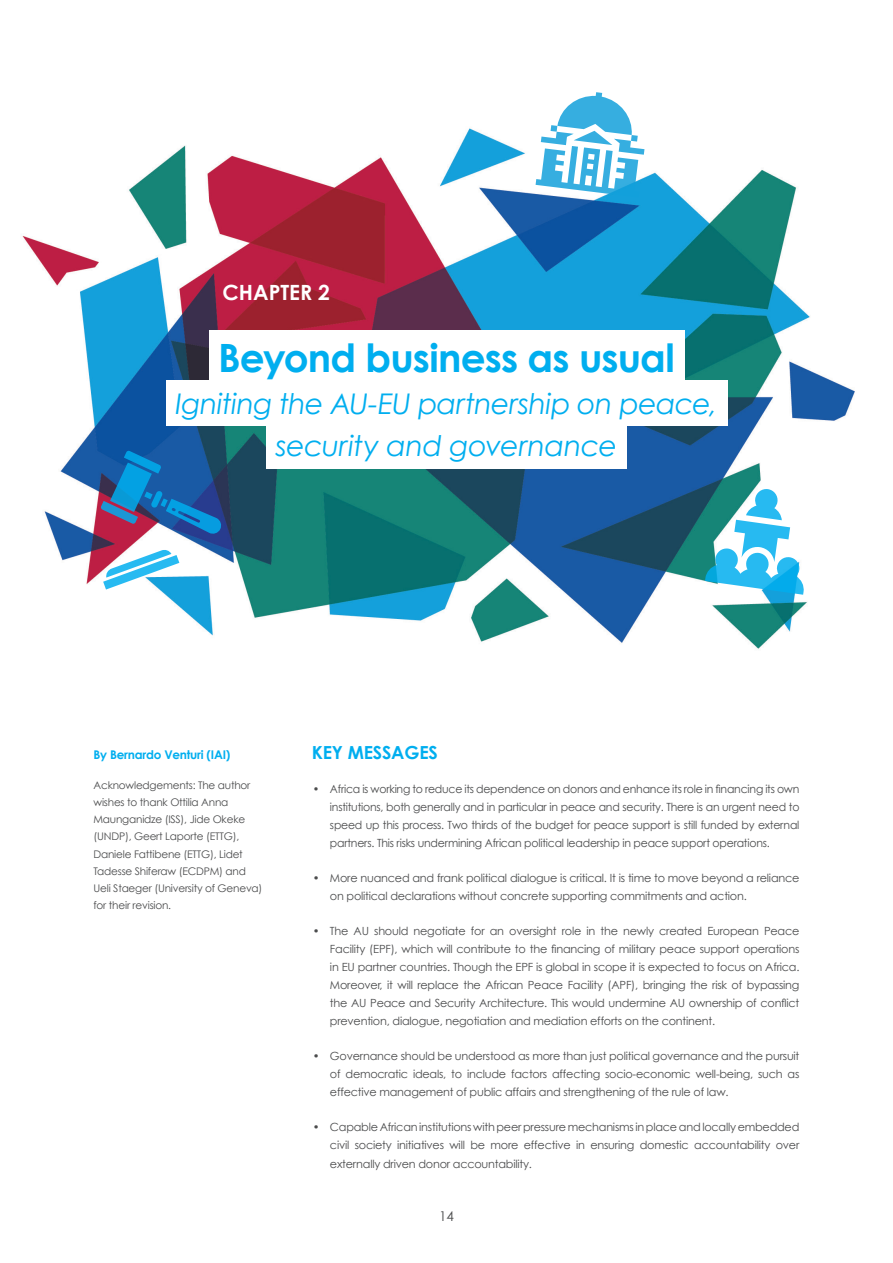
<style>
.page{position:relative;width:893px;height:1263px;background:#fff}
.page>*{position:absolute;margin:0;border:0;box-sizing:border-box;transform-origin:0 0}
.TITLE_FRONTPAGE{font:700 39px "Century Gothic";letter-spacing:-.025em;color:#00aeef}
.TITLE_FRONTPAGE-2{font:italic 28.5px "Century Gothic";letter-spacing:-.015em;color:#00aeef}
.t1{font:700 21px "Century Gothic";color:#fff}
.t2{font:700 18px "Century Gothic";letter-spacing:-.01em;color:#00aeef}
.t3{font:13.5px "Century Gothic";color:#4b4c4d}
.WRITERS{font:700 12px "Century Gothic";letter-spacing:-.02em;color:#00aeef}
.t4{font:11.25px/18px "Century Gothic";letter-spacing:-.02em;color:#4b4c4d;text-align:justify}
.t5{font:10.5px/17.2px "Century Gothic";letter-spacing:-.02em;color:#4b4c4d}
</style>
<div class="page">
<img style="left:22px;top:128px;width:833px;height:521px">
<div style="left:208px;top:331px;width:476px;height:55px;background:#fff"></div>
<div style="left:166px;top:381px;width:561px;height:45px;background:#fff"></div>
<div style="left:266px;top:423px;width:361px;height:45px;background:#fff"></div>
<svg style="left:103px;top:549px;width:76px;height:40px"></svg>
<svg style="left:101px;top:450px;width:121px;height:85px;background:#2d62a2"></svg>
<svg style="left:705px;top:488px;width:99px;height:107px"></svg>
<svg style="left:536px;top:92px;width:108px;height:105px"></svg>
<p class="t1" style="left:223px;top:279px;width:109px">CHAPTER 2</p>
<p class="TITLE_FRONTPAGE" style="left:218px;top:333px;width:458px">Beyond business as usual</p>
<p class="TITLE_FRONTPAGE-2" style="left:176px;top:386px;width:543px">Igniting the AU-EU partnership on peace,</p>
<p class="TITLE_FRONTPAGE-2" style="left:276px;top:429px;width:343px">security and governance</p>
<p class="WRITERS" style="left:94px;top:747px;width:138px">By Bernardo Venturi (IAI)</p>
<p class="t2" style="left:312px;top:741px;width:128px">KEY MESSAGES</p>
<p class="t5" style="left:94px;top:776px;width:170px">Acknowledgements: The author wishes to thank Ottilia Anna<br>Maunganidze (ISS), Jide Okeke (UNDP), Geert Laporte (ETTG),<br>Daniele Fattibene (ETTG), Lidet<br>Tadesse Shiferaw (ECDPM) and<br>Ueli Staeger (University of Geneva) for their revision.</p>
<p class="t4" style="left:330px;top:779px;width:471px;text-indent:-17px">• Africa is working to reduce its dependence on donors and enhance its role in financing its own institutions, both generally and in particular in peace and security. There is an urgent need to speed up this process. Two thirds of the budget for peace support is still funded by external partners. This risks undermining African political leadership in peace support operations.</p>
<p class="t4" style="left:330px;top:868px;width:471px;text-indent:-17px">• More nuanced and frank political dialogue is critical. It is time to move beyond a reliance on political declarations without concrete supporting commitments and action.</p>
<p class="t4" style="left:330px;top:921px;width:471px;text-indent:-17px">• The AU should negotiate for an oversight role in the newly created European Peace Facility (EPF), which will contribute to the financing of military peace support operations in EU partner countries. Though the EPF is global in scope it is expected to focus on Africa.<br>Moreover, it will replace the African Peace Facility (APF), bringing the risk of bypassing the AU Peace and Security Architecture. This would undermine AU ownership of conflict prevention, dialogue, negotiation and mediation efforts on the continent.</p>
<p class="t4" style="left:330px;top:1046px;width:471px;text-indent:-17px">• Governance should be understood as more than just political governance and the pursuit of democratic ideals, to include factors affecting socio-economic well-being, such as effective management of public affairs and strengthening of the rule of law.</p>
<p class="t4" style="left:313px;top:1117px;width:488px;text-align:right">• Capable African institutions with peer pressure mechanisms in place and locally embedded civil society initiatives will be more effective in ensuring domestic accountability over</p>
<p class="t4" style="left:330px;top:1155px;width:203px">externally driven donor accountability.</p>
<p class="t3" style="left:439px;top:1208px;width:16px">14</p>
</div>
